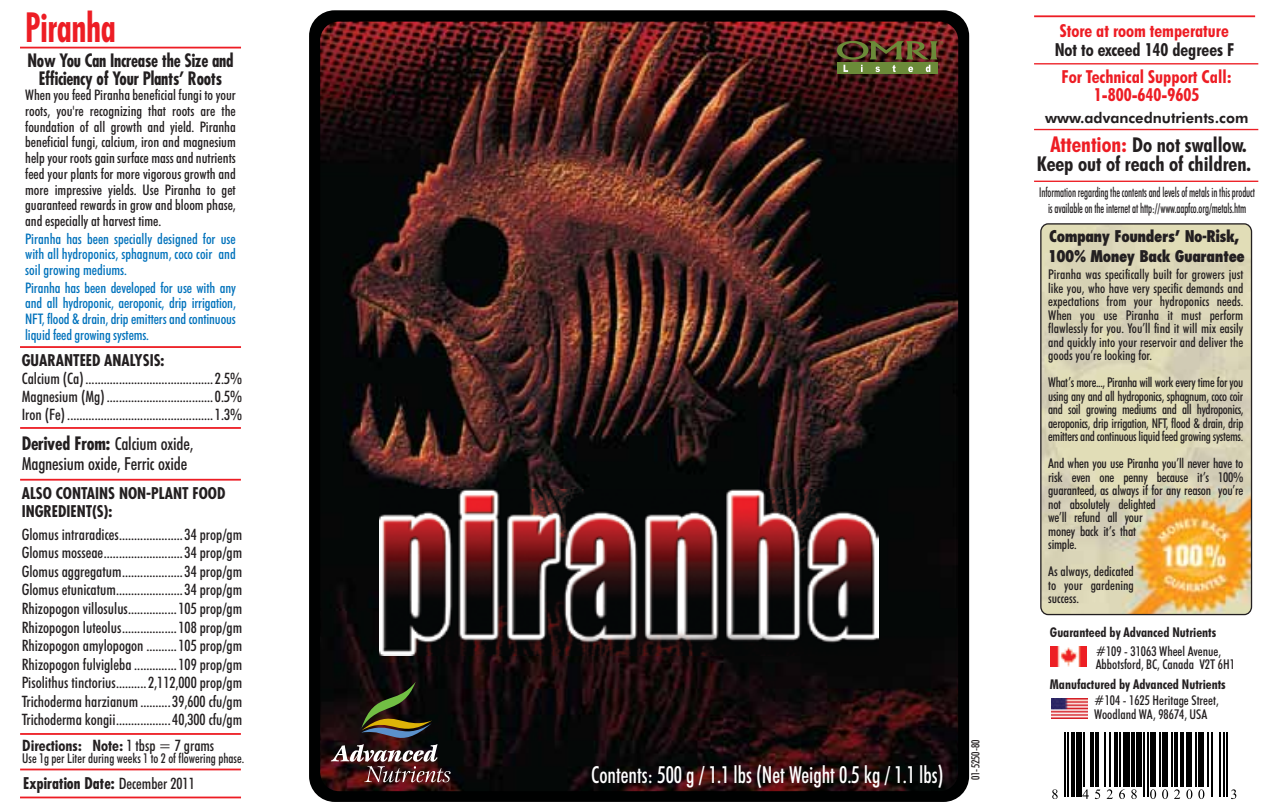
<style>
.page{position:relative;width:1276px;height:810px;background:#fff}
.page>*{position:absolute;margin:0;border:0;box-sizing:border-box;transform-origin:0 0}
.t1{font:700 condensed 41.62px "Futura BT";letter-spacing:-.015em;color:#ed1d24;scale:.81 1}
.t2{font:500 condensed 23.4px "Futura BT";color:#fff;scale:.91 1}
.t3{font:700 condensed 20.47px/18.4px "Futura BT";color:#231f20;text-align:center}
.t4{font:700 condensed 18px/18px "Futura BT";color:#ed1d24;text-align:center}
.t5{font:700 condensed 18px/18px "Futura";letter-spacing:-.015em;color:#231f20;text-align:center;scale:.94 1}
.t6{font:500 condensed 18px/20.2px "Futura BT";letter-spacing:-.01em;color:#231f20}
.t7{font:700 condensed 18px "Futura BT";color:#231f20}
.t8{font:500 condensed 15.75px/18.4px "Futura BT";color:#231f20;text-align:justify}
.t9{font:700 condensed 15.75px/18px "Futura";color:#231f20}
.t10{font:800 condensed 15.75px/20.2px "Futura";letter-spacing:-.03em;color:#231f20}
.t11{font:700 condensed 15.75px "Futura BT";color:#231f20}
.t12{font:800 14.85px "Futura BT";color:#231f20}
.t13{font:500 condensed 14.62px/15.8px "Futura BT";color:#231f20;text-align:justify}
.t14{font:500 condensed 14.62px/15.8px "Futura BT";letter-spacing:-.005em;color:#0072bc;text-align:justify}
.t15{font:500 condensed 13.5px/13.5px "Futura BT";letter-spacing:-.01em;color:#231f20}
.t16{font:500 condensed 13.5px/13.5px "Futura BT";letter-spacing:-.01em;color:#231f20;text-align:justify;scale:.96 1}
.t17{font:500 condensed 13.5px/15.8px "Futura BT";letter-spacing:-.01em;color:#231f20;text-align:center;scale:.76 1}
.t18{font:700 condensed 13.5px "Futura BT";color:#231f20}
.t19{font:500 condensed 13.5px "Futura BT";letter-spacing:-.01em;color:#231f20;scale:.95 1}
.t20{font:500 condensed 11.25px "Futura BT";color:#231f20}
.s1{font-family:"Futura";font-weight:700}
.s2{font-weight:500}
.s3{font-family:"Futura BT";font-weight:500}
.s4{font-size:21.82px;color:#ed1d24}
</style>
<div class="page">
<hr style="left:20px;top:769px;width:221px;height:1px;background:#ed1d24">
<hr style="left:20px;top:733px;width:221px;height:2px;background:#ed1d24">
<hr style="left:20px;top:479px;width:221px;height:2px;background:#ed1d24">
<hr style="left:20px;top:427px;width:221px;height:2px;background:#ed1d24">
<hr style="left:20px;top:346px;width:221px;height:2px;background:#ed1d24">
<hr style="left:20px;top:47px;width:221px;height:1px;background:#ed1d24">
<hr style="left:20px;top:797px;width:221px;height:1px;background:#ed1d24">
<img style="left:309px;top:10px;width:660px;height:792px">
<img style="left:379px;top:490px;width:499px;height:166px">
<img style="left:1050px;top:646px;width:36px;height:21px">
<img style="left:1051px;top:698px;width:36px;height:21px">
<hr style="left:1064px;top:732px;width:1px;height:65px;background:#000">
<hr style="left:1067px;top:732px;width:2px;height:65px;background:#000">
<hr style="left:1071px;top:732px;width:3px;height:65px;background:#000">
<div style="left:1076px;top:732px;width:5px;height:65px;background:#000"></div>
<hr style="left:1083px;top:732px;width:1px;height:54px;background:#000">
<hr style="left:1090px;top:732px;width:3px;height:54px;background:#000">
<hr style="left:1095px;top:732px;width:3px;height:54px;background:#000">
<hr style="left:1104px;top:732px;width:1px;height:54px;background:#000">
<hr style="left:1109px;top:732px;width:1px;height:54px;background:#000">
<hr style="left:1114px;top:732px;width:3px;height:54px;background:#000">
<hr style="left:1119px;top:732px;width:2px;height:54px;background:#000">
<div style="left:1123px;top:732px;width:6px;height:54px;background:#000"></div>
<hr style="left:1131px;top:732px;width:4px;height:54px;background:#000">
<div style="left:1136px;top:732px;width:5px;height:54px;background:#000"></div>
<hr style="left:1143px;top:732px;width:2px;height:65px;background:#000">
<hr style="left:1147px;top:732px;width:1px;height:65px;background:#000">
<div style="left:1150px;top:732px;width:5px;height:54px;background:#000"></div>
<hr style="left:1159px;top:732px;width:2px;height:54px;background:#000">
<div style="left:1162px;top:732px;width:5px;height:54px;background:#000"></div>
<hr style="left:1171px;top:732px;width:2px;height:54px;background:#000">
<hr style="left:1174px;top:732px;width:4px;height:54px;background:#000">
<hr style="left:1180px;top:732px;width:3px;height:54px;background:#000">
<div style="left:1186px;top:732px;width:6px;height:54px;background:#000"></div>
<hr style="left:1195px;top:732px;width:2px;height:54px;background:#000">
<div style="left:1199px;top:732px;width:5px;height:54px;background:#000"></div>
<hr style="left:1207px;top:732px;width:2px;height:54px;background:#000">
<hr style="left:1211px;top:732px;width:1px;height:65px;background:#000">
<hr style="left:1219px;top:732px;width:2px;height:65px;background:#000">
<hr style="left:1223px;top:732px;width:1px;height:65px;background:#000">
<hr style="left:1226px;top:732px;width:2px;height:65px;background:#000">
<svg style="left:1052px;top:789px;width:5px;height:10px"></svg>
<svg style="left:1231px;top:789px;width:5px;height:10px"></svg>
<svg style="left:1082px;top:789px;width:7px;height:10px"></svg>
<svg style="left:1095px;top:790px;width:5px;height:9px"></svg>
<svg style="left:1106px;top:789px;width:7px;height:10px"></svg>
<svg style="left:1119px;top:789px;width:6px;height:10px"></svg>
<svg style="left:1131px;top:789px;width:5px;height:10px"></svg>
<svg style="left:1150px;top:789px;width:6px;height:10px"></svg>
<svg style="left:1162px;top:789px;width:6px;height:10px"></svg>
<svg style="left:1174px;top:789px;width:6px;height:10px"></svg>
<svg style="left:1186px;top:789px;width:6px;height:10px"></svg>
<svg style="left:1198px;top:789px;width:6px;height:10px"></svg>
<div style="left:837px;top:62px;width:100px;height:12px;background:#6b8b39"></div>
<svg style="left:837px;top:41px;width:106px;height:31px"></svg>
<svg style="left:331px;top:682px;width:120px;height:100px"></svg>
<hr style="left:1034px;top:15px;width:221px;height:2px;background:#ed1d24">
<img style="left:1042px;top:225px;width:209px;height:390px">
<div style="left:1040px;top:223px;width:212px;height:392px;border:1px solid #231f20;border-radius:8px"></div>
<hr style="left:1034px;top:63px;width:224px;height:1px;background:#ed1d24">
<hr style="left:1034px;top:129px;width:224px;height:1px;background:#ed1d24">
<hr style="left:1034px;top:181px;width:224px;height:1px;background:#ed1d24">
<h1 class="t1" style="left:25px;top:2px;width:114px">Piranha</h1>
<p class="t5" style="left:27px;top:51px;width:221px">Now You Can Increase the Size and<br>Efficiency of Your Plants’ Roots</p>
<p class="t13" style="left:25px;top:87px;width:212px">When you feed Piranha beneficial fungi to your roots, you're recognizing that roots are the foundation of all growth and yield. Piranha beneficial fungi, calcium, iron and magnesium help your roots gain surface mass and nutrients feed your plants for more vigorous growth and more impressive yields. Use Piranha to get guaranteed rewards in grow and bloom phase, and especially at harvest time.</p>
<p class="t14" style="left:25px;top:230px;width:212px">Piranha has been specially designed for use with all hydroponics, sphagnum, coco coir and soil growing mediums.</p>
<p class="t14" style="left:25px;top:279px;width:212px">Piranha has been developed for use with any and all hydroponic, aeroponic, drip irrigation, NFT, flood &amp; drain, drip emitters and continuous liquid feed growing systems.</p>
<p class="t9" style="left:22px;top:351px;width:144px">GUARANTEED ANALYSIS:</p>
<p class="t8" style="left:22px;top:369px;width:222px">Calcium (Ca) ..........................................2.5% Magnesium (Mg) ...................................0.5% Iron (Fe) ................................................1.3%</p>
<p class="t6" style="left:22px;top:433px;width:173px"><span class="s1">Derived From:</span> Calcium oxide,<br>Magnesium oxide, Ferric oxide</p>
<p class="t9" style="left:22px;top:484px;width:205px">ALSO CONTAINS NON-PLANT FOOD<br>INGREDIENT(S):</p>
<p class="t8" style="left:22px;top:525px;width:222px">Glomus intraradices.....................34 prop/gm Glomus mosseae..........................34 prop/gm Glomus aggregatum....................34 prop/gm Glomus etunicatum......................34 prop/gm Rhizopogon villosulus................ 105 prop/gm Rhizopogon luteolus.................. 108 prop/gm Rhizopogon amylopogon ..........105 prop/gm Rhizopogon fulvigleba .............. 109 prop/gm Pisolithus tinctorius.......... 2,112,000 prop/gm Trichoderma harzianum ..........39,600 cfu/gm Trichoderma kongii..................40,300 cfu/gm</p>
<p class="t11" style="left:22px;top:735px;width:193px">Directions: Note: <span class="s2">1 tbsp = 7 grams</span></p>
<p class="t19" style="left:22px;top:750px;width:235px">Use 1g per Liter during weeks 1 to 2 of flowering phase.</p>
<p class="t9" style="left:23px;top:774px;width:173px">Expiration Date: <span class="s3">December 2011</span></p>
<h2 class="t2" style="left:591px;top:760px;width:389px">Contents: 500 g / 1.1 lbs (Net Weight 0.5 kg / 1.1 lbs)</h2>
<p class="t20" style="left:969px;top:780px;width:42px;rotate:-90deg">01-5250-80</p>
<p class="t4" style="left:1060px;top:21px;width:170px">Store at room temperature</p>
<p class="t7" style="left:1054px;top:39px;width:181px">Not to exceed 140 degrees F</p>
<p class="t4" style="left:1061px;top:68px;width:172px">For Technical Support Call:<br>1-800-640-9605</p>
<p class="t12" style="left:1045px;top:108px;width:205px">www.advancednutrients.com</p>
<h3 class="t3" style="left:1037px;top:136px;width:216px"><span class="s4">Attention:</span> Do not swallow.<br>Keep out of reach of children.</h3>
<p class="t17" style="left:1039px;top:185px;width:285px">Information regarding the contents and levels of metals in this product is available on the internet at http://www.aapfco.org/metals.htm</p>
<p class="t10" style="left:1048px;top:226px;width:199px">Company Founders’ No-Risk,<br>100% Money Back Guarantee</p>
<p class="t15" style="left:1048px;top:268px;width:197px;text-align:justify">Piranha was specifically built for growers just like you, who have very specific demands and expectations from your hydroponics needs.<br>When you use Piranha it must perform flawlessly for you. You’ll find it will mix easily and quickly into your reservoir and deliver the goods you’re looking for.</p>
<p class="t16" style="left:1048px;top:376px;width:205px">What’s more..., Piranha will work every time for you using any and all hydroponics, sphagnum, coco coir and soil growing mediums and all hydroponics, aeroponics, drip irrigation, NFT, flood &amp; drain, drip emitters and continuous liquid feed growing systems.</p>
<p class="t15" style="left:1048px;top:457px;width:197px">And when you use Piranha you’ll never have to risk even one penny because it’s 100% guaranteed, as always if for any reason you’re not absolutely delighted<br>we’ll refund all your<br>money back it’s that<br>simple.</p>
<p class="t15" style="left:1048px;top:565px;width:87px;text-align:justify">As always, dedicated to your gardening success.</p>
<p class="t18" style="left:1050px;top:624px;width:168px">Guaranteed by Advanced Nutrients</p>
<p class="t15" style="left:1096px;top:644px;width:141px">#109 - 31063 Wheel Avenue,<br>Abbotsford, BC, Canada V2T 6H1</p>
<p class="t18" style="left:1050px;top:676px;width:177px">Manufactured by Advanced Nutrients</p>
<p class="t15" style="left:1094px;top:694px;width:126px">#104 - 1625 Heritage Street,<br>Woodland WA, 98674, USA</p>
</div>
